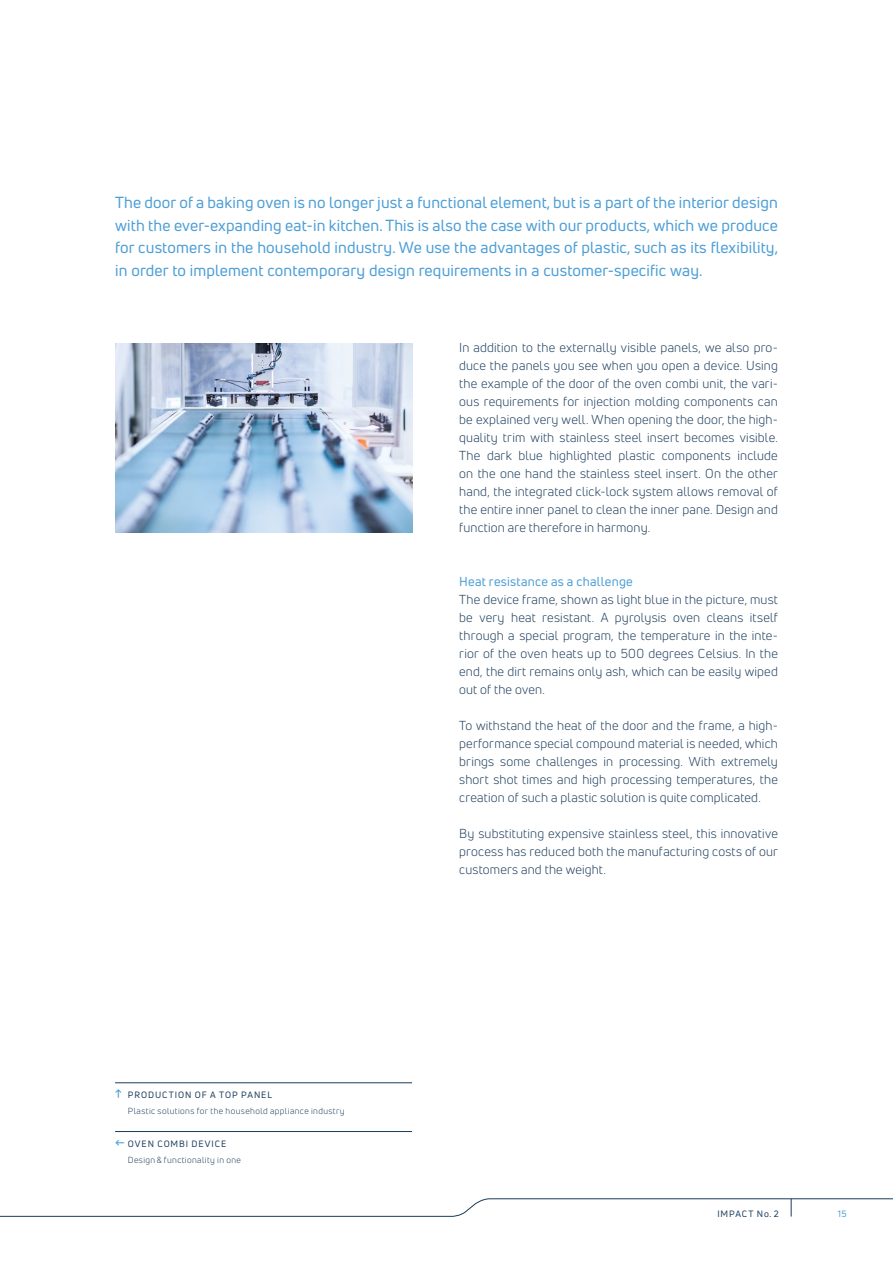
<style>
.page{position:relative;width:893px;height:1263px;background:#fff}
.page>*{position:absolute;margin:0;border:0;box-sizing:border-box;transform-origin:0 0}
.t1{font:15.75px/22.5px "Uni Neue";letter-spacing:.01em;color:#4c9ed6;text-align:justify}
.t2{font:12.75px/18px "Uni Neue";letter-spacing:.015em;color:#1a3b5a;text-align:justify}
.t3{font:12.75px "Uni Neue";letter-spacing:.02em;color:#4c9ed6}
.t4{font:9px "Uni Neue";letter-spacing:.1em;color:#1a3b5a}
.t5{font:9px "Uni Neue";color:#4c9ed6}
.t6{font:8.7px "Uni Neue";letter-spacing:.045em;color:#1a3b5a}
.s1{font-size:15px;color:#4c9ed6}
</style>
<div class="page">
<img style="left:115px;top:343px;width:297px;height:189px">
<hr style="left:115px;top:1082px;width:297px;height:1px;background:#1a3b5a">
<hr style="left:115px;top:1131px;width:297px;height:1px;background:#1a3b5a">
<svg style="left:0;top:1198px;width:893px;height:19px"></svg>
<p class="t1" style="left:115px;top:191px;width:665px">The door of a baking oven is no longer just a functional element, but is a part of the interior design with the ever-expanding eat-in kitchen. This is also the case with our products, which we produce for customers in the household industry. We use the advantages of plastic, such as its flexibility, in order to implement contemporary design requirements in a customer-specific way.</p>
<p class="t2" style="left:459px;top:339px;width:320px">In addition to the externally visible panels, we also pro&shy;duce the panels you see when you open a device. Using the example of the door of the oven combi unit, the vari&shy;ous requirements for injection molding components can be explained very well. When opening the door, the high&shy;quality trim with stainless steel insert becomes visible.<br>The dark blue highlighted plastic components include on the one hand the stainless steel insert. On the other hand, the integrated click-lock system allows removal of the entire inner panel to clean the inner pane. Design and function are therefore in harmony.</p>
<p class="t4" style="left:115px;top:1089px;width:158px"><span class="s1">↑</span> PRODUCTION OF A TOP PANEL</p>
<p class="t6" style="left:128px;top:1105px;width:218px">Plastic solutions for the household appliance industry</p>
<p class="t4" style="left:115px;top:1138px;width:113px"><span class="s1">←</span> OVEN COMBI DEVICE</p>
<p class="t6" style="left:128px;top:1154px;width:115px">Design &amp; functionality in one</p>
<p class="t3" style="left:459px;top:574px;width:175px">Heat resistance as a challenge</p>
<p class="t2" style="left:459px;top:591px;width:320px">The device frame, shown as light blue in the picture, must be very heat resistant. A pyrolysis oven cleans itself through a special program, the temperature in the inte&shy;rior of the oven heats up to 500 degrees Celsius. In the end, the dirt remains only ash, which can be easily wiped out of the oven.</p>
<p class="t2" style="left:459px;top:717px;width:320px">To withstand the heat of the door and the frame, a high&shy;performance special compound material is needed, which brings some challenges in processing. With extremely short shot times and high processing temperatures, the creation of such a plastic solution is quite complicated.</p>
<p class="t2" style="left:459px;top:825px;width:320px">By substituting expensive stainless steel, this innovative process has reduced both the manufacturing costs of our customers and the weight.</p>
<p class="t4" style="left:717px;top:1208px;width:63px">IMPACT No. 2</p>
<p class="t5" style="left:838px;top:1208px;width:10px">15</p>
</div>
